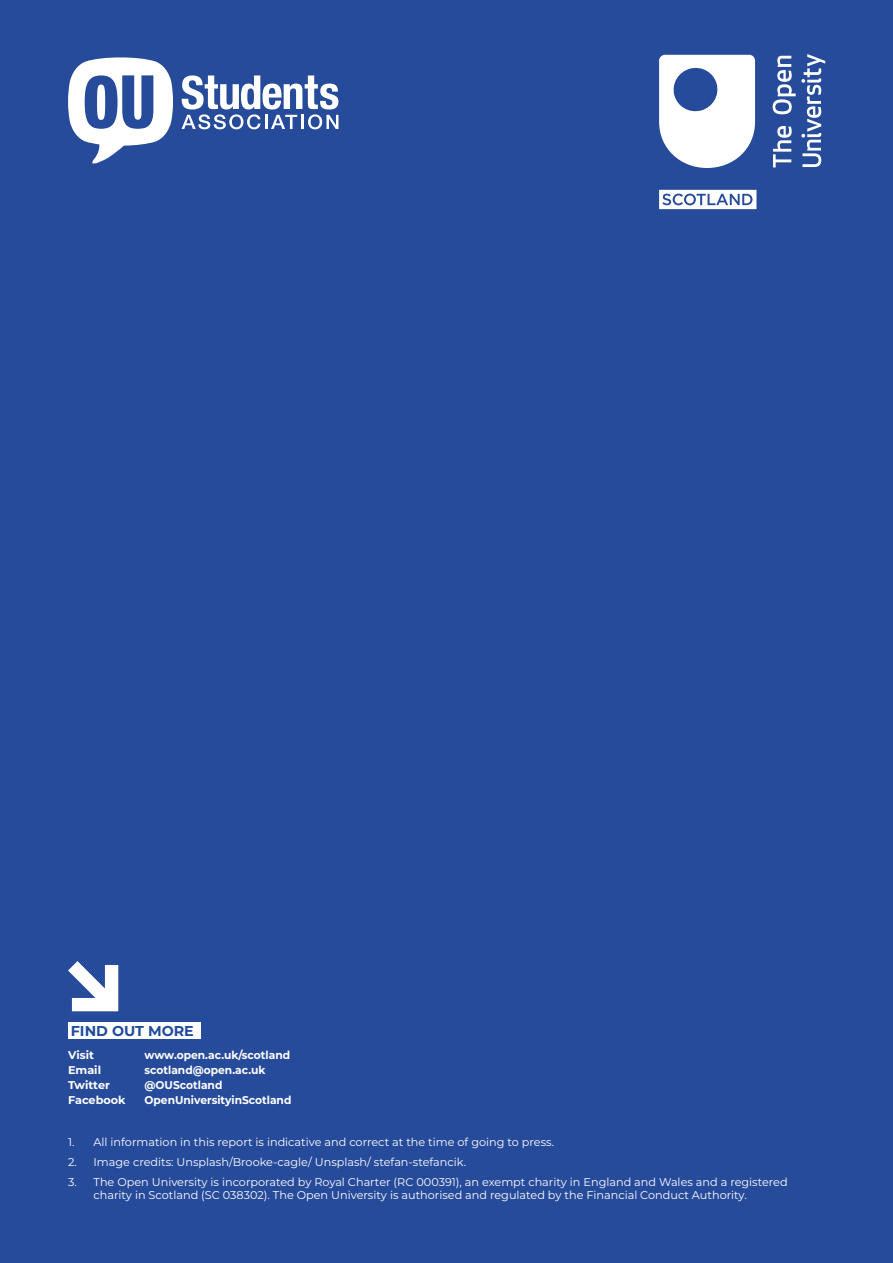
<style>
.page{position:relative;width:893px;height:1263px;background:#274b9b}
.page>*{position:absolute;margin:0;border:0;box-sizing:border-box;transform-origin:0 0}
.t1{font:700 14.25px "Montserrat";color:#1e4b9b}
.t2{font:11.25px/13.5px "Montserrat";color:#fff}
.Find_out_more_text{font:700 11.25px "Montserrat";color:#fff;scale:.95 1}
.Find_out_more_text-2{font:700 11.25px "Montserrat";color:#fff}
</style>
<div class="page">
<div style="left:68px;top:1022px;width:133px;height:16px;background:#fff"></div>
<svg style="left:68px;top:961px;width:50px;height:50px"></svg>
<svg style="left:773px;top:54px;width:52px;height:113px"></svg>
<svg style="left:659px;top:55px;width:96px;height:113px"></svg>
<svg style="left:659px;top:190px;width:97px;height:19px;background:#cfd7e8"></svg>
<svg style="left:68px;top:57px;width:105px;height:107px"></svg>
<svg style="left:182px;top:75px;width:156px;height:54px"></svg>
<p class="t1" style="left:71px;top:1020px;width:125px">FIND OUT MORE</p>
<p class="Find_out_more_text-2" style="left:68px;top:1047px;width:27px">Visit</p>
<p class="Find_out_more_text-2" style="left:68px;top:1062px;width:35px">Email</p>
<p class="Find_out_more_text-2" style="left:68px;top:1077px;width:43px">Twitter</p>
<p class="Find_out_more_text-2" style="left:68px;top:1092px;width:59px">Facebook</p>
<p class="Find_out_more_text" style="left:145px;top:1047px;width:155px">www.open.ac.uk/scotland</p>
<p class="Find_out_more_text" style="left:145px;top:1062px;width:129px">scotland@open.ac.uk</p>
<p class="Find_out_more_text" style="left:145px;top:1077px;width:83px">@OUScotland</p>
<p class="Find_out_more_text" style="left:145px;top:1092px;width:156px">OpenUniversityinScotland</p>
<p class="t2" style="left:68px;top:1135px;width:487px">1. All information in this report is indicative and correct at the time of going to press.</p>
<p class="t2" style="left:68px;top:1155px;width:400px">2. Image credits: Unsplash/Brooke-cagle/ Unsplash/ stefan-stefancik.</p>
<p class="t2" style="left:94px;top:1174px;width:696px;text-indent:-26px">3. The Open University is incorporated by Royal Charter (RC 000391), an exempt charity in England and Wales and a registered charity in Scotland (SC 038302). The Open University is authorised and regulated by the Financial Conduct Authority.</p>
</div>
